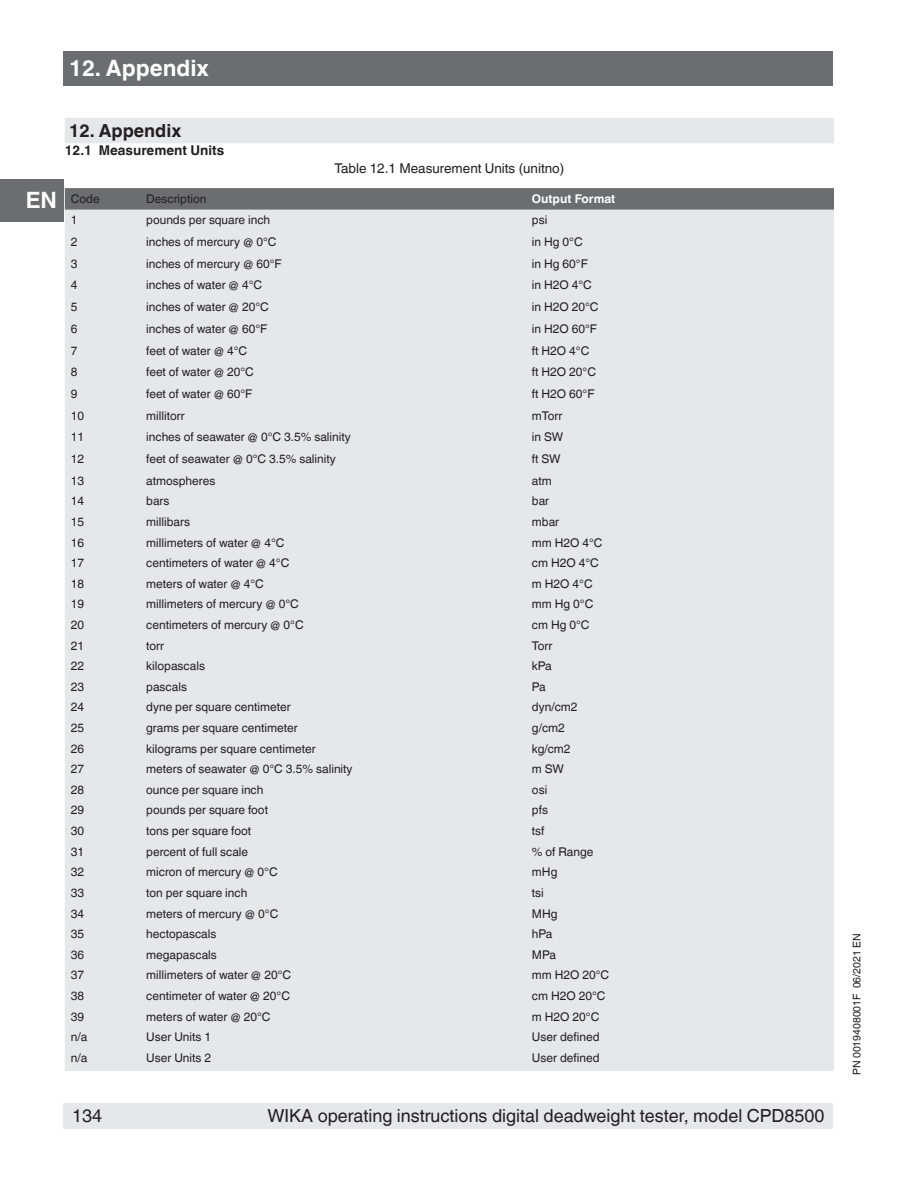
<style>
.page{position:relative;width:918px;height:1188px;background:#fff}
.page>*{position:absolute;margin:0;border:0;box-sizing:border-box;transform-origin:0 0}
.OI-Head{font:700 22.5px "Helvetica World";color:#fff}
.t1{font:18px "Helvetica World";color:#231f20}
.t2{font:700 18px "Helvetica World";color:#231f20}
.Figure_Title{font:13.5px "Helvetica World";color:#231f20}
.t3{font:700 13.5px "Helvetica World";color:#231f20}
.Body_Copy{font:12px "Helvetica World";color:#231f20}
.Body_Copy-2{font:700 12px "Helvetica World";color:#fff}
.t4{font:10.5px "Helvetica World";color:#231f20}
</style>
<div class="page">
<div style="left:64px;top:1103px;width:769px;height:25px;background:#e6e7e9"></div>
<div style="left:64px;top:51px;width:769px;height:34px;background:#6c6d70"></div>
<div style="left:0;top:179px;width:64px;height:42px;background:#6c6d70"></div>
<div style="left:65px;top:118px;width:769px;height:25px;background:#e6e7e9"></div>
<svg style="left:65px;top:188px;width:769px;height:22px;background:#6e6f72"></svg>
<div style="left:65px;top:210px;width:769px;height:861px;background:#e6e7e9"></div>
<p class="OI-Head" style="left:69px;top:55px;width:142px">12. Appendix</p>
<h1 class="OI-Head" style="left:26px;top:187px;width:33px">EN</h1>
<p class="t2" style="left:69px;top:120px;width:114px">12. Appendix</p>
<p class="t3" style="left:65px;top:142px;width:161px">12.1 Measurement Units</p>
<p class="Figure_Title" style="left:335px;top:160px;width:231px">Table 12.1 Measurement Units (unitno)</p>
<p class="Body_Copy" style="left:71px;top:192px;width:30px">Code</p>
<p class="Body_Copy" style="left:146px;top:192px;width:62px">Description</p>
<p class="Body_Copy-2" style="left:532px;top:192px;width:85px">Output Format</p>
<p class="Body_Copy" style="left:71px;top:213px;width:8px">1</p>
<p class="Body_Copy" style="left:146px;top:213px;width:125px">pounds per square inch</p>
<p class="Body_Copy" style="left:532px;top:213px;width:17px">psi</p>
<p class="Body_Copy" style="left:71px;top:235px;width:8px">2</p>
<p class="Body_Copy" style="left:146px;top:235px;width:132px">inches of mercury @ 0°C</p>
<p class="Body_Copy" style="left:532px;top:235px;width:52px">in Hg 0°C</p>
<p class="Body_Copy" style="left:71px;top:257px;width:8px">3</p>
<p class="Body_Copy" style="left:146px;top:257px;width:137px">inches of mercury @ 60°F</p>
<p class="Body_Copy" style="left:532px;top:257px;width:57px">in Hg 60°F</p>
<p class="Body_Copy" style="left:71px;top:278px;width:8px">4</p>
<p class="Body_Copy" style="left:146px;top:278px;width:117px">inches of water @ 4°C</p>
<p class="Body_Copy" style="left:532px;top:278px;width:62px">in H2O 4°C</p>
<p class="Body_Copy" style="left:71px;top:300px;width:8px">5</p>
<p class="Body_Copy" style="left:146px;top:300px;width:124px">inches of water @ 20°C</p>
<p class="Body_Copy" style="left:532px;top:300px;width:68px">in H2O 20°C</p>
<p class="Body_Copy" style="left:71px;top:322px;width:8px">6</p>
<p class="Body_Copy" style="left:146px;top:322px;width:123px">inches of water @ 60°F</p>
<p class="Body_Copy" style="left:532px;top:322px;width:67px">in H2O 60°F</p>
<p class="Body_Copy" style="left:71px;top:343px;width:8px">7</p>
<p class="Body_Copy" style="left:146px;top:343px;width:102px">feet of water @ 4°C</p>
<p class="Body_Copy" style="left:532px;top:343px;width:59px">ft H2O 4°C</p>
<p class="Body_Copy" style="left:71px;top:365px;width:8px">8</p>
<p class="Body_Copy" style="left:146px;top:365px;width:109px">feet of water @ 20°C</p>
<p class="Body_Copy" style="left:532px;top:365px;width:66px">ft H2O 20°C</p>
<p class="Body_Copy" style="left:71px;top:387px;width:8px">9</p>
<p class="Body_Copy" style="left:146px;top:387px;width:108px">feet of water @ 60°F</p>
<p class="Body_Copy" style="left:532px;top:387px;width:64px">ft H2O 60°F</p>
<p class="Body_Copy" style="left:71px;top:408px;width:15px">10</p>
<p class="Body_Copy" style="left:146px;top:408px;width:40px">millitorr</p>
<p class="Body_Copy" style="left:532px;top:408px;width:32px">mTorr</p>
<p class="Body_Copy" style="left:71px;top:430px;width:15px">11</p>
<p class="Body_Copy" style="left:146px;top:430px;width:206px">inches of seawater @ 0°C 3.5% salinity</p>
<p class="Body_Copy" style="left:532px;top:430px;width:33px">in SW</p>
<p class="Body_Copy" style="left:71px;top:452px;width:15px">12</p>
<p class="Body_Copy" style="left:146px;top:452px;width:191px">feet of seawater @ 0°C 3.5% salinity</p>
<p class="Body_Copy" style="left:532px;top:452px;width:30px">ft SW</p>
<p class="Body_Copy" style="left:71px;top:474px;width:15px">13</p>
<p class="Body_Copy" style="left:146px;top:474px;width:71px">atmospheres</p>
<p class="Body_Copy" style="left:532px;top:474px;width:21px">atm</p>
<p class="Body_Copy" style="left:71px;top:494px;width:15px">14</p>
<p class="Body_Copy" style="left:146px;top:494px;width:25px">bars</p>
<p class="Body_Copy" style="left:532px;top:494px;width:19px">bar</p>
<p class="Body_Copy" style="left:71px;top:515px;width:15px">15</p>
<p class="Body_Copy" style="left:146px;top:515px;width:45px">millibars</p>
<p class="Body_Copy" style="left:532px;top:515px;width:29px">mbar</p>
<p class="Body_Copy" style="left:71px;top:535px;width:15px">16</p>
<p class="Body_Copy" style="left:146px;top:535px;width:140px">millimeters of water @ 4°C</p>
<p class="Body_Copy" style="left:532px;top:535px;width:72px">mm H2O 4°C</p>
<p class="Body_Copy" style="left:71px;top:556px;width:15px">17</p>
<p class="Body_Copy" style="left:146px;top:556px;width:145px">centimeters of water @ 4°C</p>
<p class="Body_Copy" style="left:532px;top:556px;width:68px">cm H2O 4°C</p>
<p class="Body_Copy" style="left:71px;top:577px;width:15px">18</p>
<p class="Body_Copy" style="left:146px;top:577px;width:119px">meters of water @ 4°C</p>
<p class="Body_Copy" style="left:532px;top:577px;width:62px">m H2O 4°C</p>
<p class="Body_Copy" style="left:71px;top:597px;width:15px">19</p>
<p class="Body_Copy" style="left:146px;top:597px;width:154px">millimeters of mercury @ 0°C</p>
<p class="Body_Copy" style="left:532px;top:597px;width:63px">mm Hg 0°C</p>
<p class="Body_Copy" style="left:71px;top:618px;width:15px">20</p>
<p class="Body_Copy" style="left:146px;top:618px;width:159px">centimeters of mercury @ 0°C</p>
<p class="Body_Copy" style="left:532px;top:618px;width:59px">cm Hg 0°C</p>
<p class="Body_Copy" style="left:71px;top:638px;width:15px">21</p>
<p class="Body_Copy" style="left:146px;top:638px;width:19px">torr</p>
<p class="Body_Copy" style="left:532px;top:638px;width:22px">Torr</p>
<p class="Body_Copy" style="left:71px;top:659px;width:15px">22</p>
<p class="Body_Copy" style="left:146px;top:659px;width:60px">kilopascals</p>
<p class="Body_Copy" style="left:532px;top:659px;width:21px">kPa</p>
<p class="Body_Copy" style="left:71px;top:680px;width:15px">23</p>
<p class="Body_Copy" style="left:146px;top:680px;width:42px">pascals</p>
<p class="Body_Copy" style="left:532px;top:680px;width:15px">Pa</p>
<p class="Body_Copy" style="left:71px;top:700px;width:15px">24</p>
<p class="Body_Copy" style="left:146px;top:700px;width:146px">dyne per square centimeter</p>
<p class="Body_Copy" style="left:532px;top:700px;width:47px">dyn/cm2</p>
<p class="Body_Copy" style="left:71px;top:721px;width:15px">25</p>
<p class="Body_Copy" style="left:146px;top:721px;width:153px">grams per square centimeter</p>
<p class="Body_Copy" style="left:532px;top:721px;width:34px">g/cm2</p>
<p class="Body_Copy" style="left:71px;top:741px;width:15px">26</p>
<p class="Body_Copy" style="left:146px;top:741px;width:171px">kilograms per square centimeter</p>
<p class="Body_Copy" style="left:532px;top:741px;width:40px">kg/cm2</p>
<p class="Body_Copy" style="left:71px;top:762px;width:15px">27</p>
<p class="Body_Copy" style="left:146px;top:762px;width:208px">meters of seawater @ 0°C 3.5% salinity</p>
<p class="Body_Copy" style="left:532px;top:762px;width:33px">m SW</p>
<p class="Body_Copy" style="left:71px;top:783px;width:15px">28</p>
<p class="Body_Copy" style="left:146px;top:783px;width:119px">ounce per square inch</p>
<p class="Body_Copy" style="left:532px;top:783px;width:17px">osi</p>
<p class="Body_Copy" style="left:71px;top:803px;width:15px">29</p>
<p class="Body_Copy" style="left:146px;top:803px;width:123px">pounds per square foot</p>
<p class="Body_Copy" style="left:532px;top:803px;width:18px">pfs</p>
<p class="Body_Copy" style="left:71px;top:824px;width:15px">30</p>
<p class="Body_Copy" style="left:146px;top:824px;width:106px">tons per square foot</p>
<p class="Body_Copy" style="left:532px;top:824px;width:14px">tsf</p>
<p class="Body_Copy" style="left:71px;top:845px;width:15px">31</p>
<p class="Body_Copy" style="left:146px;top:845px;width:104px">percent of full scale</p>
<p class="Body_Copy" style="left:532px;top:845px;width:63px">% of Range</p>
<p class="Body_Copy" style="left:71px;top:865px;width:15px">32</p>
<p class="Body_Copy" style="left:146px;top:865px;width:133px">micron of mercury @ 0°C</p>
<p class="Body_Copy" style="left:532px;top:865px;width:27px">mHg</p>
<p class="Body_Copy" style="left:71px;top:886px;width:15px">33</p>
<p class="Body_Copy" style="left:146px;top:886px;width:103px">ton per square inch</p>
<p class="Body_Copy" style="left:532px;top:886px;width:13px">tsi</p>
<p class="Body_Copy" style="left:71px;top:906px;width:15px">34</p>
<p class="Body_Copy" style="left:146px;top:906px;width:134px">meters of mercury @ 0°C</p>
<p class="Body_Copy" style="left:532px;top:906px;width:27px">MHg</p>
<p class="Body_Copy" style="left:71px;top:927px;width:15px">35</p>
<p class="Body_Copy" style="left:146px;top:927px;width:72px">hectopascals</p>
<p class="Body_Copy" style="left:532px;top:927px;width:22px">hPa</p>
<p class="Body_Copy" style="left:71px;top:948px;width:15px">36</p>
<p class="Body_Copy" style="left:146px;top:948px;width:72px">megapascals</p>
<p class="Body_Copy" style="left:532px;top:948px;width:26px">MPa</p>
<p class="Body_Copy" style="left:71px;top:968px;width:15px">37</p>
<p class="Body_Copy" style="left:146px;top:968px;width:146px">millimeters of water @ 20°C</p>
<p class="Body_Copy" style="left:532px;top:968px;width:79px">mm H2O 20°C</p>
<p class="Body_Copy" style="left:71px;top:989px;width:15px">38</p>
<p class="Body_Copy" style="left:146px;top:989px;width:145px">centimeter of water @ 20°C</p>
<p class="Body_Copy" style="left:532px;top:989px;width:75px">cm H2O 20°C</p>
<p class="Body_Copy" style="left:71px;top:1009px;width:15px">39</p>
<p class="Body_Copy" style="left:146px;top:1009px;width:126px">meters of water @ 20°C</p>
<p class="Body_Copy" style="left:532px;top:1009px;width:69px">m H2O 20°C</p>
<p class="Body_Copy" style="left:71px;top:1030px;width:18px">n/a</p>
<p class="Body_Copy" style="left:146px;top:1030px;width:66px">User Units 1</p>
<p class="Body_Copy" style="left:532px;top:1030px;width:69px">User defined</p>
<p class="Body_Copy" style="left:71px;top:1051px;width:18px">n/a</p>
<p class="Body_Copy" style="left:146px;top:1051px;width:66px">User Units 2</p>
<p class="Body_Copy" style="left:532px;top:1051px;width:69px">User defined</p>
<h2 class="t1" style="left:72px;top:1105px;width:32px">134</h2>
<h2 class="t1" style="left:267px;top:1105px;width:559px">WIKA operating instructions digital deadweight tester, model CPD8500</h2>
<p class="t4" style="left:851px;top:1075px;width:143px;rotate:-90deg">PN 0019408001F 06/2021 EN</p>
</div>
